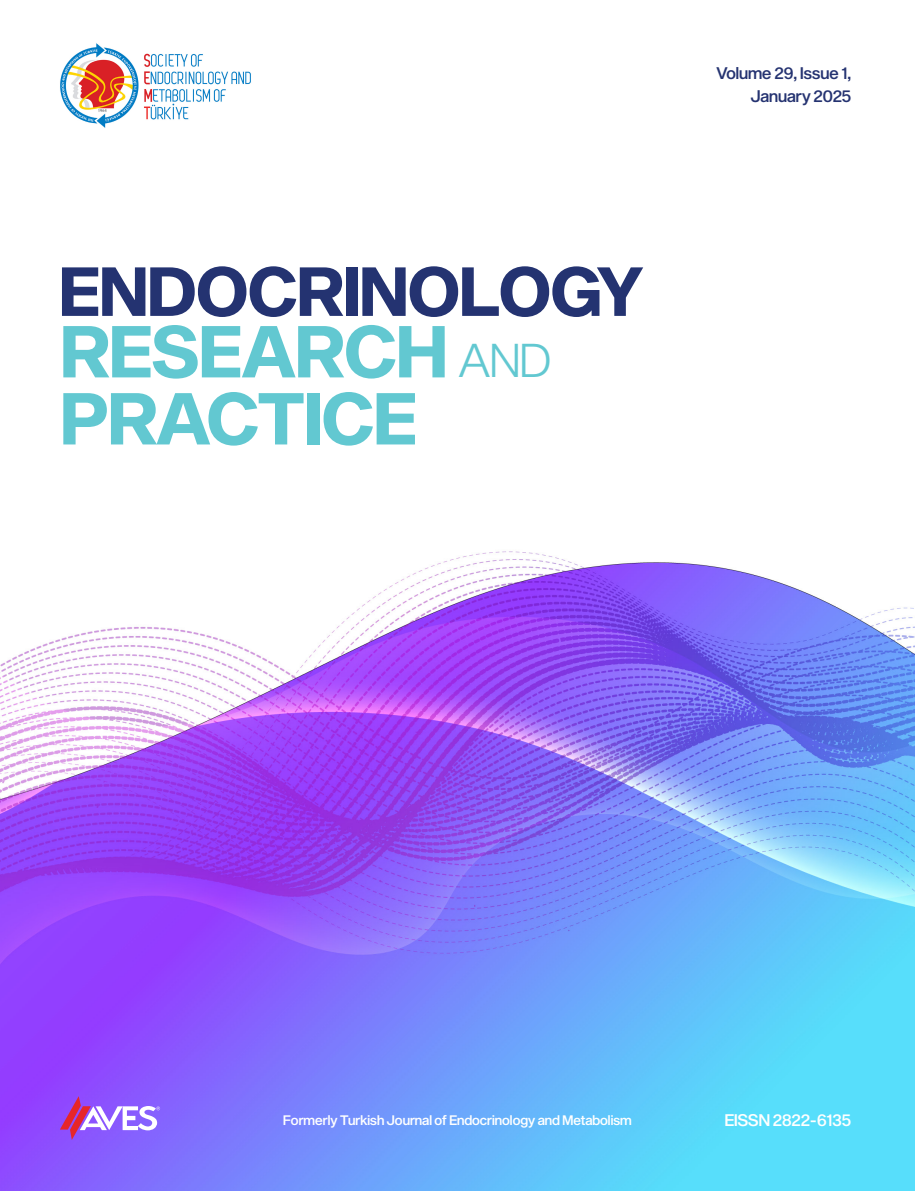
<style>
.page{position:relative;width:915px;height:1191px;background:#fff}
.page>*{position:absolute;margin:0;border:0;box-sizing:border-box;transform-origin:0 0}
.t1{font:71.85px/67.1px "Sequel Sans Bold Disp";color:#62c8d1}
.t2{font:67.95px "Sequel Sans Bold Disp";color:#243371}
.t3{font:46.5px "Sequel Sans Light Disp";color:#62c8d1}
.t4{font:16.5px/23.1px "Sequel Sans Medium Disp";color:#253371;text-align:right}
.t5{font:16.5px "Sequel Sans Medium Disp";color:#fff}
.t6{font:13.5px "Sequel Sans Medium Disp";color:#fff}
</style>
<div class="page">
<img style="left:0;top:551px;width:914px;height:640px">
<svg style="left:60px;top:1096px;width:100px;height:44px"></svg>
<img style="left:60px;top:43px;width:191px;height:85px">
<h2 class="t2" style="left:60px;top:243px;width:585px">ENDOCRINOLOGY</h2>
<h1 class="t1" style="left:61px;top:321px;width:388px">RESEARCH<br>PRACTICE</h1>
<h3 class="t3" style="left:458px;top:328px;width:94px">AND</h3>
<p class="t4" style="left:716px;top:62px;width:136px">Volume 29, Issue 1,<br>January 2025</p>
<p class="t6" style="left:283px;top:1110px;width:350px">Formerly Turkish Journal of Endocrinology and Metabolism</p>
<p class="t5" style="left:724px;top:1108px;width:128px">EISSN 2822-6135</p>
</div>
